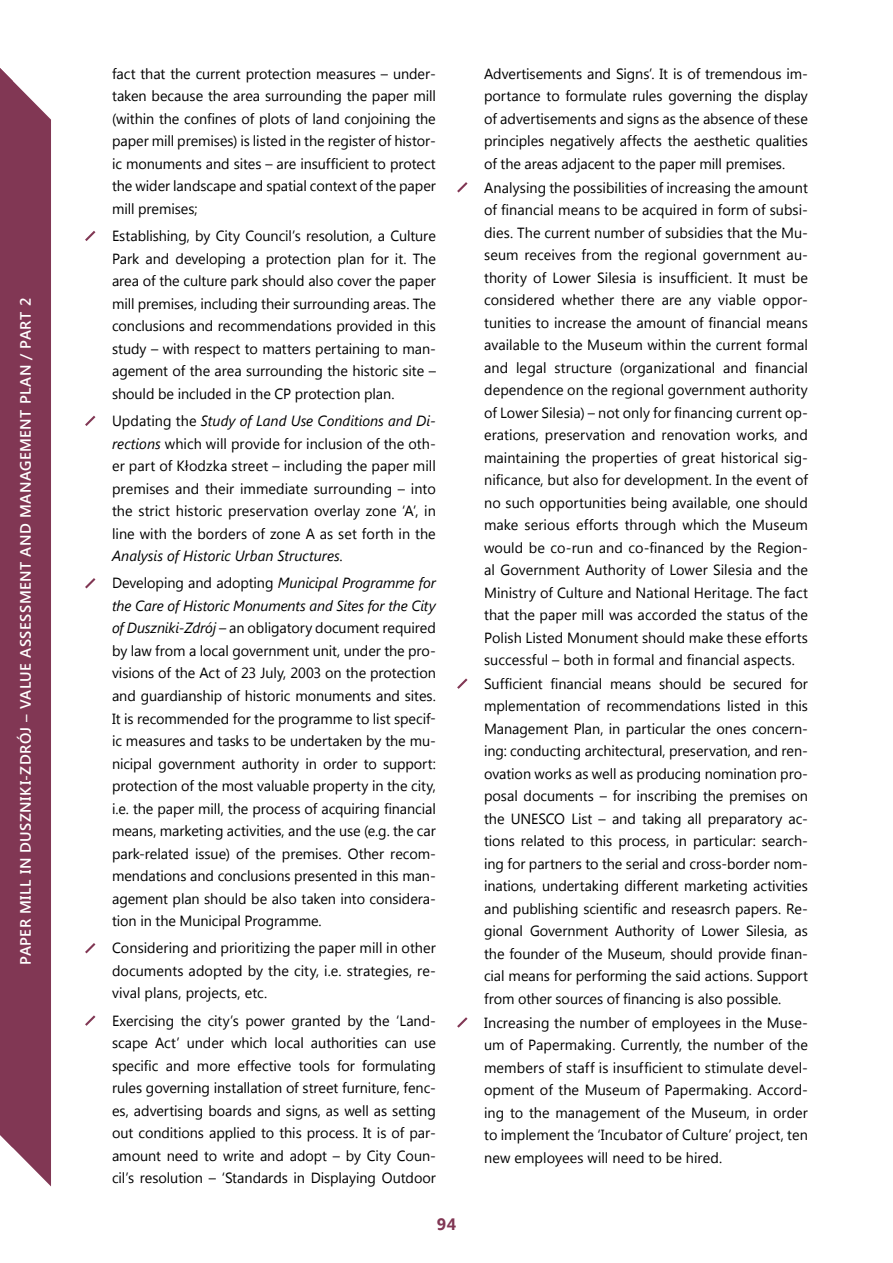
<style>
.page{position:relative;width:893px;height:1263px;background:#fff}
.page>*{position:absolute;margin:0;border:0;box-sizing:border-box;transform-origin:0 0}
.t1{font:700 16.5px "Segoe UI";color:#813754}
.t2{font:600 15px "Segoe UI";letter-spacing:.03em;color:#fff}
.t3{font:14.7px/22.6px "Segoe UI";color:#000;text-align:justify}
.t4{font:italic 14.7px/27.3px "Segoe UI";letter-spacing:.005em;color:#000}
.s1{font-style:italic}
.s2{font-style:normal}
</style>
<div class="page">
<hr style="left:892px;top:0;width:1px;height:1263px;background:#813754">
<svg style="left:85px;top:231px;width:11px;height:10px"></svg>
<svg style="left:85px;top:415px;width:11px;height:11px"></svg>
<svg style="left:85px;top:578px;width:11px;height:11px"></svg>
<svg style="left:85px;top:943px;width:11px;height:11px"></svg>
<svg style="left:85px;top:1015px;width:11px;height:11px"></svg>
<svg style="left:457px;top:182px;width:11px;height:11px"></svg>
<svg style="left:457px;top:678px;width:11px;height:11px"></svg>
<svg style="left:457px;top:1017px;width:11px;height:11px"></svg>
<div style="left:0;top:68px;width:51px;height:1118px;background:#813754"></div>
<p class="t2" style="left:15px;top:965px;width:668px;rotate:-90deg">PAPER MILL IN DUSZNIKI-ZDRÓJ – VALUE ASSESSMENT AND MANAGEMENT PLAN / PART 2</p>
<p class="t3" style="left:112px;top:62px;width:325px">fact that the current protection measures – under&shy;taken because the area surrounding the paper mill (within the confines of plots of land conjoining the paper mill premises) is listed in the register of histor&shy;ic monuments and sites – are insufficient to protect the wider landscape and spatial context of the paper mill premises;</p>
<p class="t3" style="left:112px;top:224px;width:325px">Establishing, by City Council’s resolution, a Culture Park and developing a protection plan for it. The area of the culture park should also cover the paper mill premises, including their surrounding areas. The conclusions and recommendations provided in this study – with respect to matters pertaining to man&shy;agement of the area surrounding the historic site – should be included in the CP protection plan.</p>
<p class="t3" style="left:112px;top:409px;width:325px">Updating the <span class="s1">Study of Land Use Conditions and Di&shy;rections</span> which will provide for inclusion of the oth&shy;er part of Kłodzka street – including the paper mill premises and their immediate surrounding – into the strict historic preservation overlay zone ‘A’, in line with the borders of zone A as set forth in the</p>
<p class="t4" style="left:112px;top:542px;width:325px">Analysis of Historic Urban Structures.<br><span class="s2">Developing and adopting</span> Municipal Programme for</p>
<p class="t3" style="left:112px;top:594px;width:325px"><span class="s1">the Care of Historic Monuments and Sites for the City of Duszniki-Zdrój</span> – an obligatory document required by law from a local government unit, under the pro&shy;visions of the Act of 23 July, 2003 on the protection and guardianship of historic monuments and sites.<br>It is recommended for the programme to list specif&shy;ic measures and tasks to be undertaken by the mu&shy;nicipal government authority in order to support: protection of the most valuable property in the city, i.e. the paper mill, the process of acquiring financial means, marketing activities, and the use (e.g. the car park-related issue) of the premises. Other recom&shy;mendations and conclusions presented in this man&shy;agement plan should be also taken into considera&shy;tion in the Municipal Programme.</p>
<p class="t3" style="left:112px;top:936px;width:325px">Considering and prioritizing the paper mill in other documents adopted by the city, i.e. strategies, re&shy;vival plans, projects, etc.</p>
<p class="t3" style="left:112px;top:1009px;width:325px">Exercising the city’s power granted by the ‘Land&shy;scape Act’ under which local authorities can use specific and more effective tools for formulating rules governing installation of street furniture, fenc&shy;es, advertising boards and signs, as well as setting out conditions applied to this process. It is of par&shy;amount need to write and adopt – by City Coun&shy;cil’s resolution – ‘Standards in Displaying Outdoor</p>
<p class="t1" style="left:437px;top:1213px;width:21px">94</p>
<p class="t3" style="left:484px;top:62px;width:325px;text-align:left">Advertisements and Signs’. It is of tremendous im&shy;portance to formulate rules governing the display of advertisements and signs as the absence of these principles negatively affects the aesthetic qualities of the areas adjacent to the paper mill premises.<br>Analysing the possibilities of increasing the amount of financial means to be acquired in form of subsi&shy;dies. The current number of subsidies that the Mu&shy;seum receives from the regional government au&shy;thority of Lower Silesia is insufficient. It must be considered whether there are any viable oppor&shy;tunities to increase the amount of financial means available to the Museum within the current formal and legal structure (organizational and financial dependence on the regional government authority of Lower Silesia) – not only for financing current op&shy;erations, preservation and renovation works, and maintaining the properties of great historical sig&shy;nificance, but also for development. In the event of no such opportunities being available, one should make serious efforts through which the Museum would be co-run and co-financed by the Region&shy;al Government Authority of Lower Silesia and the Ministry of Culture and National Heritage. The fact that the paper mill was accorded the status of the Polish Listed Monument should make these efforts successful – both in formal and financial aspects.<br>Sufficient financial means should be secured for mplementation of recommendations listed in this Management Plan, in particular the ones concern&shy;ing: conducting architectural, preservation, and ren&shy;ovation works as well as producing nomination pro&shy;posal documents – for inscribing the premises on the UNESCO List – and taking all preparatory ac&shy;tions related to this process, in particular: search&shy;ing for partners to the serial and cross-border nom&shy;inations, undertaking different marketing activities and publishing scientific and reseasrch papers. Re&shy;gional Government Authority of Lower Silesia, as the founder of the Museum, should provide finan&shy;cial means for performing the said actions. Support from other sources of financing is also possible.<br>Increasing the number of employees in the Muse&shy;um of Papermaking. Currently, the number of the members of staff is insufficient to stimulate devel&shy;opment of the Museum of Papermaking. Accord&shy;ing to the management of the Museum, in order to implement the ‘Incubator of Culture’ project, ten new employees will need to be hired.</p>
</div>
